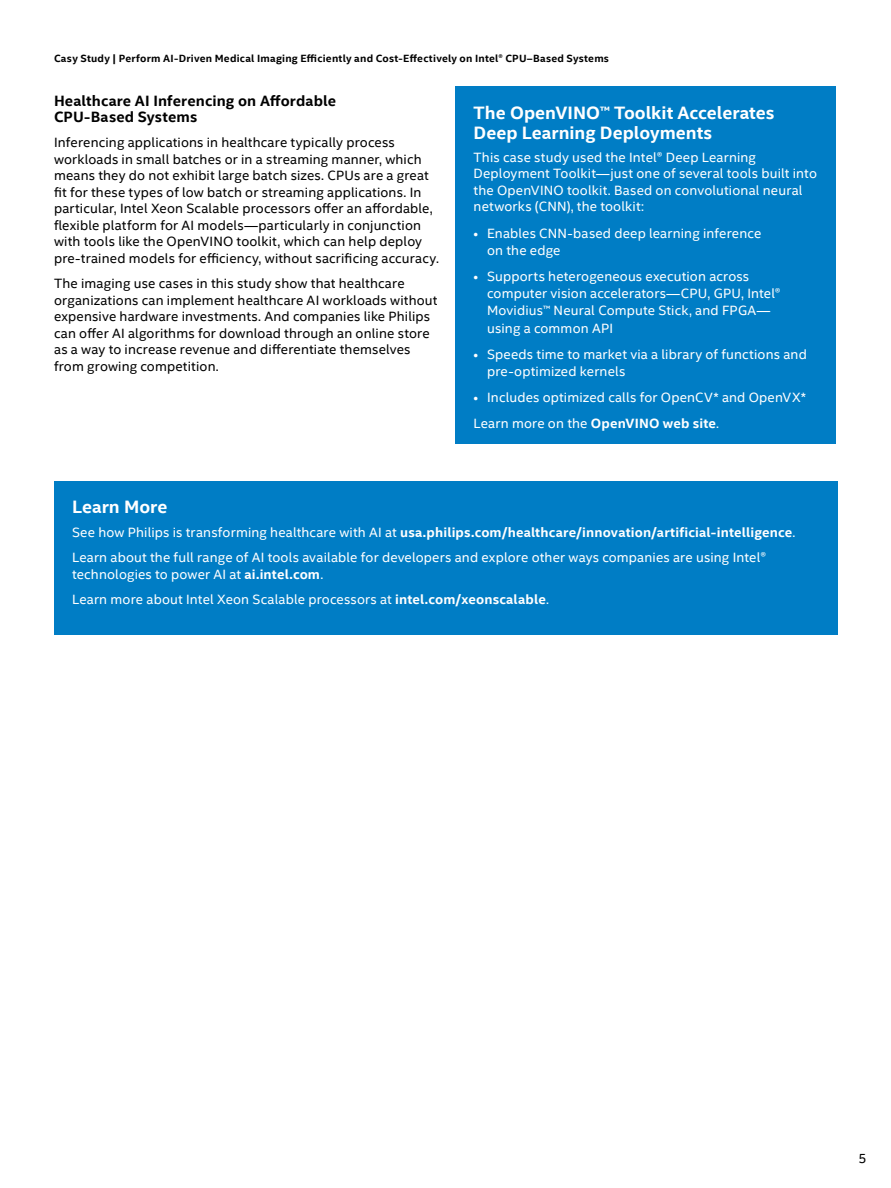
<style>
.page{position:relative;width:891px;height:1188px;background:#fff}
.page>*{position:absolute;margin:0;border:0;box-sizing:border-box;transform-origin:0 0}
.CopyHeaderBlue{font:700 18px/19.5px "Intel Clear";color:#fff}
.MainCopy___Caption{font:700 15px/16.5px "Intel Clear";letter-spacing:.01em;color:#000}
.MainCopy___Caption-2{font:13.5px/16.5px "Intel Clear";letter-spacing:.01em;color:#000}
.BulletPoints{font:13.5px/17.2px "Intel Clear";letter-spacing:.01em;color:#fff}
.BulletPoints-2{font:700 13.5px "Intel Clear";letter-spacing:.01em;color:#fff}
.BulletPoint_1{font:13.5px "Intel Clear";letter-spacing:.01em;color:#fff}
.t1{font:700 10.5px "Intel Clear";letter-spacing:.02em;color:#000}
.s1{font-weight:700}
.s2{font-weight:400}
</style>
<div class="page">
<div style="left:54px;top:481px;width:783px;height:153px;background:#007dc5"></div>
<div style="left:455px;top:87px;width:381px;height:357px;background:#007dc5"></div>
<p class="t1" style="left:54px;top:51px;width:557px">Casy Study | Perform AI-Driven Medical Imaging Efficiently and Cost-Effectively on Intel® CPU–Based Systems</p>
<p class="MainCopy___Caption" style="left:54px;top:92px;width:284px">Healthcare AI Inferencing on Affordable<br>CPU-Based Systems</p>
<p class="MainCopy___Caption-2" style="left:54px;top:134px;width:386px">Inferencing applications in healthcare typically process workloads in small batches or in a streaming manner, which means they do not exhibit large batch sizes. CPUs are a great fit for these types of low batch or streaming applications. In particular, Intel Xeon Scalable processors offer an affordable, flexible platform for AI models—particularly in conjunction with tools like the OpenVINO toolkit, which can help deploy pre-trained models for efficiency, without sacrificing accuracy.</p>
<p class="MainCopy___Caption-2" style="left:54px;top:275px;width:385px">The imaging use cases in this study show that healthcare organizations can implement healthcare AI workloads without expensive hardware investments. And companies like Philips can offer AI algorithms for download through an online store as a way to increase revenue and differentiate themselves from growing competition.</p>
<p class="CopyHeaderBlue" style="left:474px;top:103px;width:302px">The OpenVINO™ Toolkit Accelerates<br>Deep Learning Deployments</p>
<p class="BulletPoints" style="left:474px;top:149px;width:345px;line-height:16.5px">This case study used the Intel® Deep Learning Deployment Toolkit—just one of several tools built into the OpenVINO toolkit. Based on convolutional neural networks (CNN), the toolkit:</p>
<p class="BulletPoints" style="left:487px;top:224px;width:276px;text-indent:-14px">• Enables CNN-based deep learning inference on the edge</p>
<p class="BulletPoints" style="left:487px;top:267px;width:295px;text-indent:-14px">• Supports heterogeneous execution across computer vision accelerators—CPU, GPU, Intel® Movidius™ Neural Compute Stick, and FPGA— using a common API</p>
<p class="BulletPoints" style="left:487px;top:345px;width:321px;text-indent:-14px">• Speeds time to market via a library of functions and pre-optimized kernels</p>
<p class="BulletPoints" style="left:474px;top:389px;width:334px">• Includes optimized calls for OpenCV* and OpenVX*</p>
<p class="BulletPoint_1" style="left:474px;top:414px;width:247px">Learn more on the <span class="s1">OpenVINO web site</span>.</p>
<p class="CopyHeaderBlue" style="left:72px;top:497px;width:97px">Learn More</p>
<p class="BulletPoints-2" style="left:72px;top:523px;width:725px"><span class="s2">See how Philips is transforming healthcare with AI at</span> usa.philips.com/healthcare/innovation/artificial-intelligence<span class="s2">.</span></p>
<p class="BulletPoints" style="left:72px;top:549px;width:695px;line-height:16.5px">Learn about the full range of AI tools available for developers and explore other ways companies are using Intel® technologies to power AI at <span class="s1">ai.intel.com</span>.</p>
<p class="BulletPoints" style="left:72px;top:590px;width:478px">Learn more about Intel Xeon Scalable processors at <span class="s1">intel.com/xeonscalable</span>.</p>
<p class="MainCopy___Caption-2" style="left:858px;top:1150px;width:10px">5</p>
</div>
